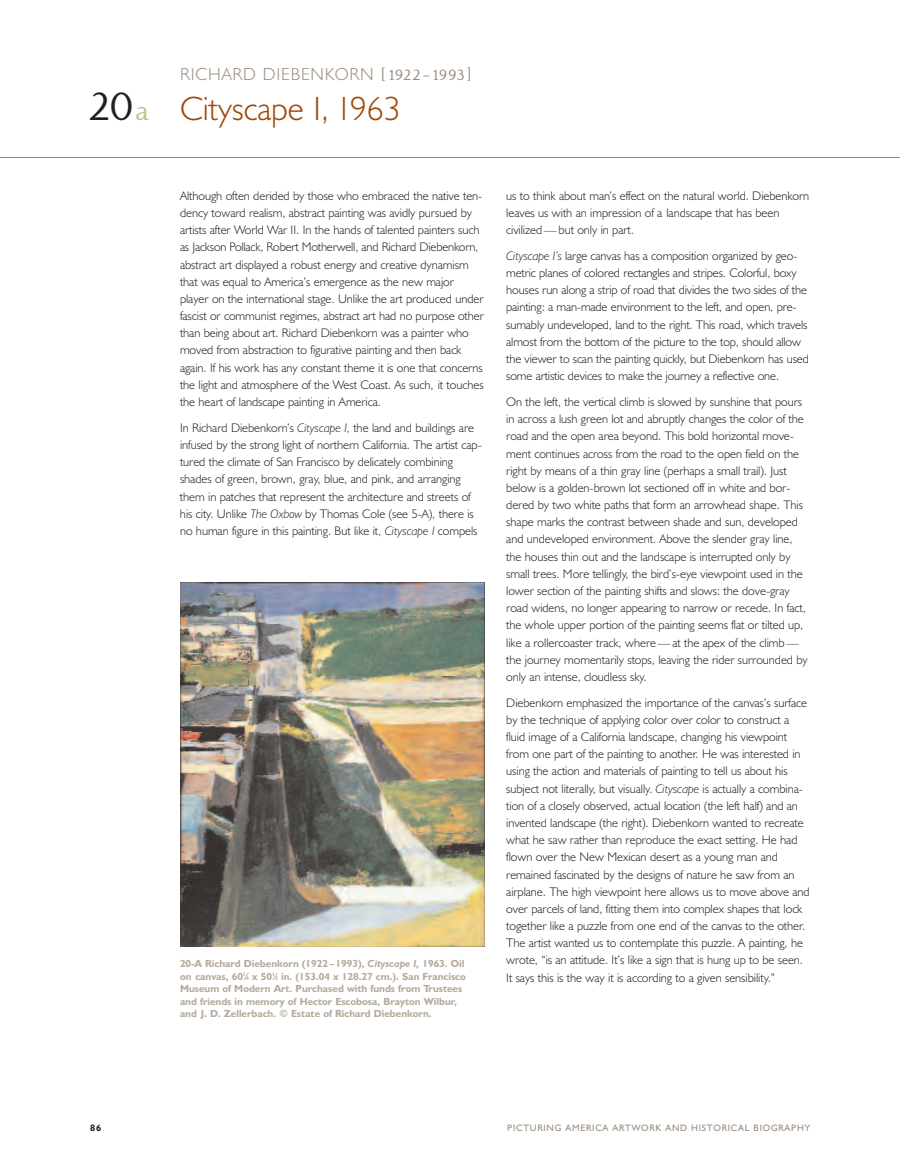
<style>
.page{position:relative;width:900px;height:1170px;background:#fff}
.page>*{position:absolute;margin:0;border:0;box-sizing:border-box;transform-origin:0 0}
.t1{font:46.25px "Dyadis ITC";color:#231f20}
.t2{font:300 33.75px "Humanist 521 BT";color:#a0470a}
.t3{font:300 17.5px "Humanist 521 BT";letter-spacing:.05em;color:#998b7d}
.t4{font:300 12.5px/17.1px "Humanist 521 BT";letter-spacing:-.005em;color:#231f20}
.t5{font:700 10.25px/12.5px "Humanist 521 BT";color:#b6aa9e}
.t6{font:9.38px "Humanist 521 BT";letter-spacing:.08em;color:#998b7d}
.t7{font:700 9.38px "Humanist 521 BT";color:#231f20}
.s1{font-size:31.25px;color:#c3c188}
.s2{font-family:"Dyadis ITC";font-weight:400}
.s3{font-style:italic}
.s4{font-size:5.12px}
</style>
<div class="page">
<hr style="left:0;top:157px;width:900px;height:1px;background:#998b7d">
<img style="left:180px;top:583px;width:305px;height:363px">
<h1 class="t1" style="left:87px;top:79px;width:64px">20<span class="s1">a</span></h1>
<h3 class="t3" style="left:180px;top:63px;width:294px">RICHARD DIEBENKORN <span class="s2">[1922–1993]</span></h3>
<h2 class="t2" style="left:180px;top:87px;width:223px">Cityscape I, 1963</h2>
<p class="t4" style="left:180px;top:187px;width:305px">Although often derided by those who embraced the native ten&shy;dency toward realism, abstract painting was avidly pursued by artists after World War II. In the hands of talented painters such as Jackson Pollack, Robert Motherwell, and Richard Diebenkorn, abstract art displayed a robust energy and creative dynamism that was equal to America’s emergence as the new major player on the international stage. Unlike the art produced under fascist or communist regimes, abstract art had no purpose other than being about art. Richard Diebenkorn was a painter who moved from abstraction to figurative painting and then back again. If his work has any constant theme it is one that concerns the light and atmosphere of the West Coast. As such, it touches the heart of landscape painting in America.</p>
<p class="t4" style="left:180px;top:419px;width:303px">In Richard Diebenkorn’s <span class="s3">Cityscape I,</span> the land and buildings are infused by the strong light of northern California. The artist cap&shy;tured the climate of San Francisco by delicately combining shades of green, brown, gray, blue, and pink, and arranging them in patches that represent the architecture and streets of his city. Unlike <span class="s3">The Oxbow</span> by Thomas Cole (see 5-A), there is no human figure in this painting. But like it, <span class="s3">Cityscape I</span> compels</p>
<p class="t5" style="left:180px;top:958px;width:287px">20-A Richard Diebenkorn (1922–1993), <span class="s3">Cityscape I,</span> 1963. Oil on canvas, 60<sup>1</sup>⁄<span class="s4">4</span> x 50<sup>1</sup>⁄<span class="s4">2</span> in. (153.04 x 128.27 cm.). San Francisco Museum of Modern Art. Purchased with funds from Trustees and friends in memory of Hector Escobosa, Brayton Wilbur, and J. D. Zellerbach. © Estate of Richard Diebenkorn.</p>
<p class="t4" style="left:506px;top:187px;width:305px">us to think about man’s effect on the natural world. Diebenkorn leaves us with an impression of a landscape that has been civilized — but only in part.</p>
<p class="t4" style="left:506px;top:247px;width:304px"><span class="s3">Cityscape I’s</span> large canvas has a composition organized by geo&shy;metric planes of colored rectangles and stripes. Colorful, boxy houses run along a strip of road that divides the two sides of the painting: a man-made environment to the left, and open, pre&shy;sumably undeveloped, land to the right. This road, which travels almost from the bottom of the picture to the top, should allow the viewer to scan the painting quickly, but Diebenkorn has used some artistic devices to make the journey a reflective one.</p>
<p class="t4" style="left:506px;top:393px;width:303px">On the left, the vertical climb is slowed by sunshine that pours in across a lush green lot and abruptly changes the color of the road and the open area beyond. This bold horizontal move&shy;ment continues across from the road to the open field on the right by means of a thin gray line (perhaps a small trail). Just below is a golden-brown lot sectioned off in white and bor&shy;dered by two white paths that form an arrowhead shape. This shape marks the contrast between shade and sun, developed and undeveloped environment. Above the slender gray line, the houses thin out and the landscape is interrupted only by small trees. More tellingly, the bird’s-eye viewpoint used in the lower section of the painting shifts and slows: the dove-gray road widens, no longer appearing to narrow or recede. In fact, the whole upper portion of the painting seems flat or tilted up, like a rollercoaster track, where — at the apex of the climb — the journey momentarily stops, leaving the rider surrounded by only an intense, cloudless sky.</p>
<p class="t4" style="left:506px;top:694px;width:305px">Diebenkorn emphasized the importance of the canvas’s surface by the technique of applying color over color to construct a fluid image of a California landscape, changing his viewpoint from one part of the painting to another. He was interested in using the action and materials of painting to tell us about his subject not literally, but visually. <span class="s3">Cityscape</span> is actually a combina&shy;tion of a closely observed, actual location (the left half) and an invented landscape (the right). Diebenkorn wanted to recreate what he saw rather than reproduce the exact setting. He had flown over the New Mexican desert as a young man and remained fascinated by the designs of nature he saw from an airplane. The high viewpoint here allows us to move above and over parcels of land, fitting them into complex shapes that lock together like a puzzle from one end of the canvas to the other.<br>The artist wanted us to contemplate this puzzle. A painting, he wrote, “is an attitude. It’s like a sign that is hung up to be seen.<br>It says this is the way it is according to a given sensibility.”</p>
<p class="t7" style="left:90px;top:1122px;width:13px">86</p>
<p class="t6" style="left:507px;top:1122px;width:304px">PICTURING AMERICA ARTWORK AND HISTORICAL BIOGRAPHY</p>
</div>
